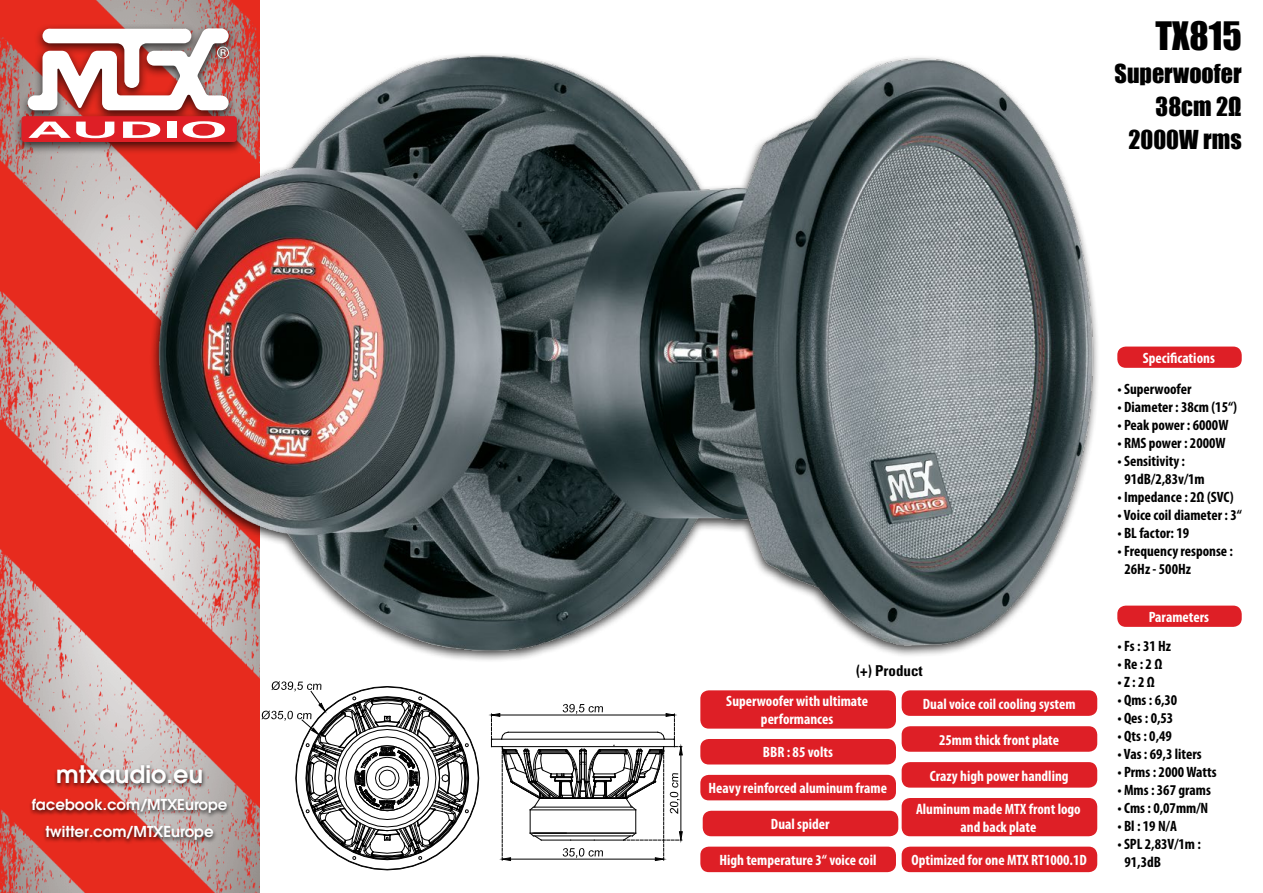
<style>
.page{position:relative;width:1263px;height:893px;background:#fff}
.page>*{position:absolute;margin:0;border:0;box-sizing:border-box;transform-origin:0 0}
.t1{font:36px "Impact";color:#000}
.t2{font:24px/33px "Impact";color:#000;text-align:right}
.t3{font:600 24px "ITC Avant Garde Pro";color:#fff}
.t4{font:700 condensed 15px/18px "Myriad Pro";color:#000}
.t5{font:700 condensed 15px "Myriad Pro";color:#fff}
.t6{font:600 15px/27px "ITC Avant Garde Pro";color:#fff;text-align:center}
.t7{font:700 condensed 15px "Univers LT Std";color:#000}
</style>
<div class="page">
<img style="left:0;top:0;width:259px;height:893px">
<div style="left:12px;top:23px;width:234px;height:132px;background:#000;opacity:.75"></div>
<div style="left:21px;top:116px;width:216px;height:26px;background:#de1f26;border-radius:3px"></div>
<svg style="left:28px;top:122px;width:86px;height:16px"></svg>
<svg style="left:123px;top:122px;width:19px;height:16px"></svg>
<svg style="left:28px;top:28px;width:201px;height:82px"></svg>
<div style="left:28px;top:763px;width:203px;height:83px;background:#000;opacity:.75"></div>
<img style="left:142px;top:50px;width:956px;height:606px">
<div style="left:1117px;top:347px;width:125px;height:21px;background:#de1f26;border-radius:9px"></div>
<div style="left:1117px;top:606px;width:125px;height:21px;background:#de1f26;border-radius:9px"></div>
<div style="left:902px;top:690px;width:195px;height:26px;background:#de1f26;border-radius:9px"></div>
<div style="left:700px;top:690px;width:196px;height:39px;background:#de1f26;border-radius:9px"></div>
<div style="left:700px;top:775px;width:196px;height:25px;background:#de1f26;border-radius:9px"></div>
<div style="left:700px;top:847px;width:196px;height:25px;background:#de1f26;border-radius:9px"></div>
<div style="left:902px;top:798px;width:195px;height:38px;background:#de1f26;border-radius:9px"></div>
<div style="left:703px;top:811px;width:195px;height:25px;background:#de1f26;border-radius:9px"></div>
<div style="left:902px;top:847px;width:195px;height:25px;background:#de1f26;border-radius:9px"></div>
<div style="left:902px;top:726px;width:195px;height:26px;background:#de1f26;border-radius:9px"></div>
<div style="left:902px;top:762px;width:195px;height:26px;background:#de1f26;border-radius:9px"></div>
<div style="left:700px;top:739px;width:196px;height:25px;background:#de1f26;border-radius:9px"></div>
<svg style="left:261px;top:681px;width:218px;height:189px"></svg>
<svg style="left:490px;top:704px;width:193px;height:157px"></svg>
<h2 class="t3" style="left:56px;top:759px;width:148px">mtxaudio.eu</h2>
<p class="t6" style="left:32px;top:791px;width:197px">facebook.com/MTXEurope twitter.com/MTXEurope</p>
<h1 class="t1" style="left:1155px;top:8px;width:88px">TX815</h1>
<h2 class="t2" style="left:1114px;top:56px;width:129px">Superwoofer<br>38cm 2Ω<br>2000W rms</h2>
<p class="t7" style="left:856px;top:662px;width:68px">(+) Product</p>
<p class="t5" style="left:726px;top:693px;width:143px">Superwoofer with ultimate</p>
<p class="t5" style="left:923px;top:695px;width:154px">Dual voice coil cooling system</p>
<p class="t5" style="left:761px;top:711px;width:74px">performances</p>
<p class="t5" style="left:763px;top:744px;width:72px">BBR : 85 volts</p>
<p class="t5" style="left:709px;top:780px;width:180px">Heavy reinforced aluminum frame</p>
<p class="t5" style="left:939px;top:731px;width:122px">25mm thick front plate</p>
<p class="t5" style="left:930px;top:767px;width:140px">Crazy high power handling</p>
<p class="t5" style="left:916px;top:800px;width:166px">Aluminum made MTX front logo</p>
<p class="t5" style="left:771px;top:816px;width:60px">Dual spider</p>
<p class="t5" style="left:960px;top:818px;width:77px">and back plate</p>
<p class="t5" style="left:911px;top:852px;width:177px">Optimized for one MTX RT1000.1D</p>
<p class="t5" style="left:719px;top:852px;width:159px">High temperature 3“ voice coil</p>
<p class="t5" style="left:1143px;top:350px;width:73px">Specifications</p>
<p class="t4" style="left:1117px;top:380px;width:76px">• Superwoofer</p>
<p class="t4" style="left:1117px;top:398px;width:121px">• Diameter : 38cm (15“)</p>
<p class="t4" style="left:1117px;top:416px;width:113px">• Peak power : 6000W</p>
<p class="t4" style="left:1117px;top:434px;width:110px">• RMS power : 2000W</p>
<p class="t4" style="left:1124px;top:452px;width:82px;text-indent:-7px">• Sensitivity :<br>91dB/2,83v/1m</p>
<p class="t4" style="left:1117px;top:488px;width:118px">• Impedance : 2Ω (SVC)</p>
<p class="t4" style="left:1117px;top:506px;width:126px">• Voice coil diameter : 3“</p>
<p class="t4" style="left:1117px;top:524px;width:73px">• BL factor: 19</p>
<p class="t4" style="left:1124px;top:542px;width:110px;text-indent:-7px">• Frequency response :<br>26Hz - 500Hz</p>
<p class="t5" style="left:1149px;top:609px;width:62px">Parameters</p>
<p class="t4" style="left:1117px;top:638px;width:55px">• Fs : 31 Hz</p>
<p class="t4" style="left:1117px;top:656px;width:47px">• Re : 2 Ω</p>
<p class="t4" style="left:1117px;top:674px;width:39px">• Z : 2 Ω</p>
<p class="t4" style="left:1117px;top:692px;width:61px">• Qms : 6,30</p>
<p class="t4" style="left:1117px;top:710px;width:57px">• Qes : 0,53</p>
<p class="t4" style="left:1117px;top:728px;width:56px">• Qts : 0,49</p>
<p class="t4" style="left:1117px;top:746px;width:86px">• Vas : 69,3 liters</p>
<p class="t4" style="left:1117px;top:764px;width:101px">• Prms : 2000 Watts</p>
<p class="t4" style="left:1117px;top:782px;width:95px">• Mms : 367 grams</p>
<p class="t4" style="left:1117px;top:800px;width:93px">• Cms : 0,07mm/N</p>
<p class="t4" style="left:1117px;top:818px;width:61px">• Bl : 19 N/A</p>
<p class="t4" style="left:1124px;top:836px;width:78px;text-indent:-7px">• SPL 2,83V/1m :<br>91,3dB</p>
</div>
